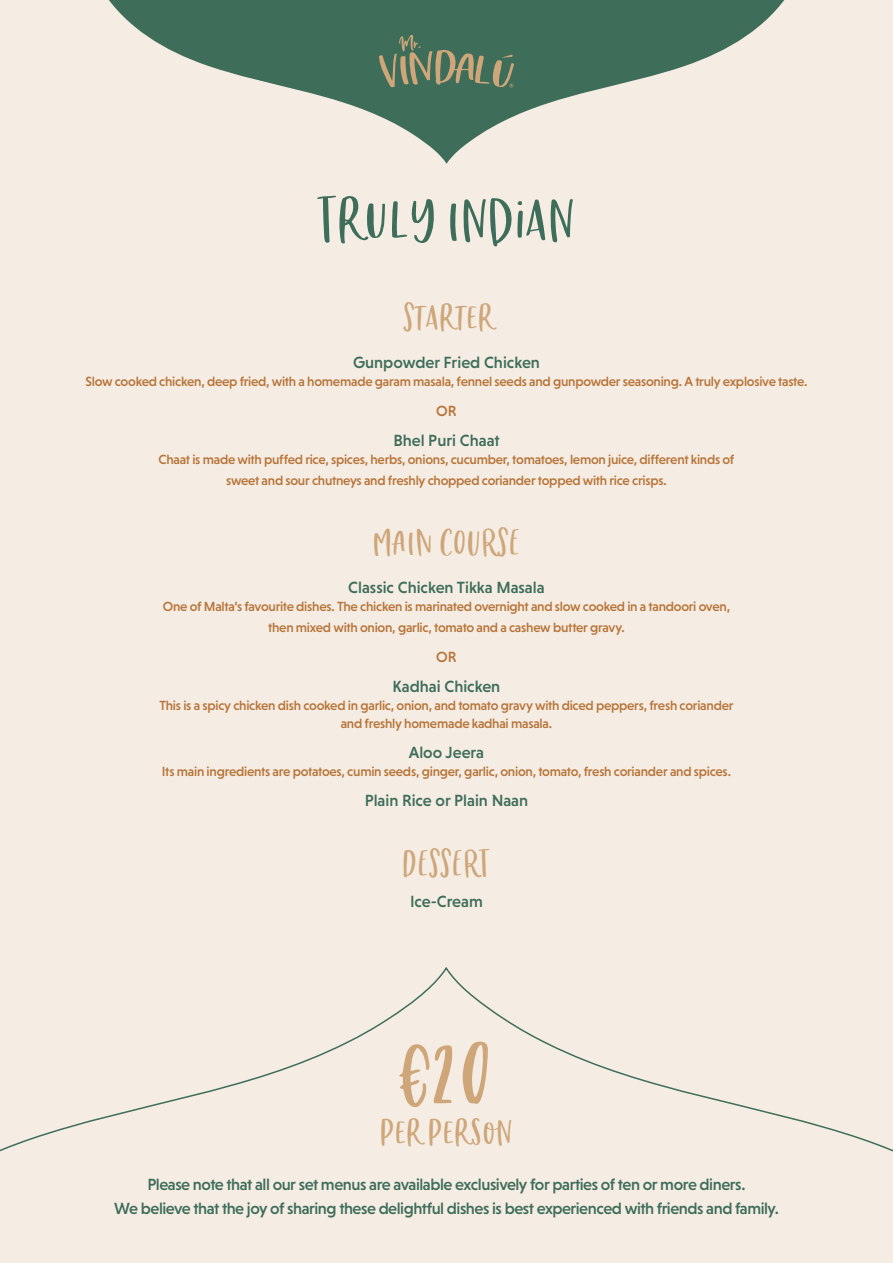
<style>
.page{position:relative;width:893px;height:1263px;background:#f5ede4}
.page>*{position:absolute;margin:0;border:0;box-sizing:border-box;transform-origin:0 0}
.t1{font:120px "Chinup Buttercup Cutecaps";color:#cea679}
.t2{font:75px "Chinup Buttercup Cutecaps";letter-spacing:.025em;color:#3e6d59}
.t3{font:45px "Chinup Buttercup Cutecaps";letter-spacing:.025em;color:#cea679}
.t4{font:500 16.5px "Niveau Grotesk";letter-spacing:-.025em;color:#3e6d59}
.t5{font:500 16.5px "Niveau Grotesk";color:#3e6d59}
.t6{font:500 16.5px "Niveau Grotesk";letter-spacing:-.005em;color:#3e6d59}
.t7{font:500 15px "Niveau Grotesk";color:#b87438}
.t8{font:500 13.5px "Niveau Grotesk";letter-spacing:-.02em;color:#b87438}
</style>
<div class="page">
<svg style="left:109px;top:0;width:676px;height:164px"></svg>
<svg style="left:379px;top:35px;width:135px;height:53px;background:#617b60"></svg>
<svg style="left:0;top:967px;width:893px;height:185px"></svg>
<p class="t2" style="left:319px;top:179px;width:257px">TRULY INDIAN</p>
<p class="t3" style="left:404px;top:293px;width:91px">STARTER</p>
<p class="t5" style="left:353px;top:353px;width:188px">Gunpowder Fried Chicken</p>
<p class="t8" style="left:86px;top:374px;width:723px">Slow cooked chicken, deep fried, with a homemade garam masala, fennel seeds and gunpowder seasoning. A truly explosive taste.</p>
<p class="t7" style="left:436px;top:403px;width:22px">OR</p>
<p class="t5" style="left:393px;top:431px;width:108px">Bhel Puri Chaat</p>
<p class="t8" style="left:159px;top:452px;width:577px">Chaat is made with puffed rice, spices, herbs, onions, cucumber, tomatoes, lemon juice, different kinds of</p>
<p class="t8" style="left:226px;top:473px;width:442px">sweet and sour chutneys and freshly chopped coriander topped with rice crisps.</p>
<p class="t3" style="left:373px;top:518px;width:148px">MAIN COURSE</p>
<p class="t5" style="left:348px;top:578px;width:198px">Classic Chicken Tikka Masala</p>
<p class="t8" style="left:163px;top:599px;width:569px">One of Malta’s favourite dishes. The chicken is marinated overnight and slow cooked in a tandoori oven,</p>
<p class="t8" style="left:268px;top:620px;width:358px">then mixed with onion, garlic, tomato and a cashew butter gravy.</p>
<p class="t7" style="left:436px;top:649px;width:22px">OR</p>
<p class="t5" style="left:393px;top:677px;width:109px">Kadhai Chicken</p>
<p class="t8" style="left:159px;top:698px;width:575px">This is a spicy chicken dish cooked in garlic, onion, and tomato gravy with diced peppers, fresh coriander</p>
<p class="t8" style="left:341px;top:716px;width:213px">and freshly homemade kadhai masala.</p>
<p class="t5" style="left:409px;top:743px;width:77px">Aloo Jeera</p>
<p class="t8" style="left:162px;top:764px;width:571px">Its main ingredients are potatoes, cumin seeds, ginger, garlic, onion, tomato, fresh coriander and spices.</p>
<p class="t5" style="left:365px;top:791px;width:165px">Plain Rice or Plain Naan</p>
<p class="t3" style="left:403px;top:839px;width:89px">DESSERT</p>
<p class="t6" style="left:410px;top:892px;width:74px">Ice-Cream</p>
<p class="t1" style="left:399px;top:1003px;width:97px">€20</p>
<p class="t3" style="left:381px;top:1108px;width:133px">PER PERSON</p>
<p class="t4" style="left:148px;top:1175px;width:599px">Please note that all our set menus are available exclusively for parties of ten or more diners.</p>
<p class="t4" style="left:114px;top:1199px;width:666px">We believe that the joy of sharing these delightful dishes is best experienced with friends and family.</p>
</div>
